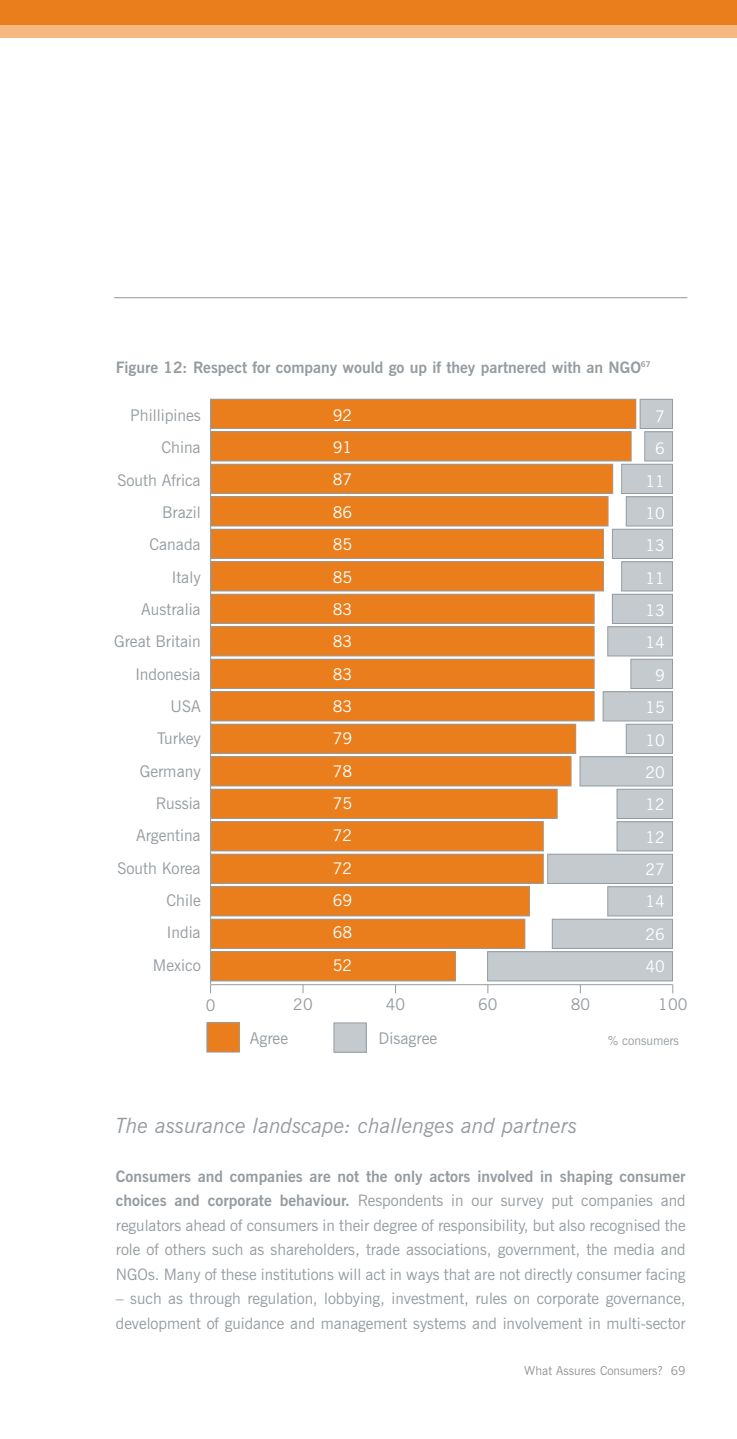
<style>
.page{position:relative;width:737px;height:1439px;background:#fff}
.page>*{position:absolute;margin:0;border:0;box-sizing:border-box;transform-origin:0 0}
.t1{font:italic 21px "News Gothic BT";color:#959ca1}
.t2{font:16.1px/32.4px "News Gothic BT";color:#959ca1;text-align:right}
.t3{font:16.1px/32.4px "News Gothic BT";color:#fff;text-align:justify}
.t4{font:15.75px/24.5px "News Gothic BT";color:#959ca1;text-align:justify}
.t5{font:700 15.75px "News Gothic BT";color:#959ca1}
.t6{font:12.42px "News Gothic BT";color:#959ca1}
.t7{font:12.25px "News Gothic BT";color:#939598}
.s1{font-weight:700}
</style>
<div class="page">
<hr style="left:114px;top:297px;width:573px;height:1px;background:#939598">
<div style="left:0;top:25px;width:737px;height:12px;background:#f5b882"></div>
<div style="left:0;top:0;width:737px;height:25px;background:#ea7e1d"></div>
<hr style="left:210px;top:984px;width:462px;height:1px;background:#959ca1">
<hr style="left:210px;top:399px;width:1px;height:585px;background:#959ca1">
<div style="left:210px;top:399px;width:426px;height:29px;background:#ea7e1d"></div>
<div style="left:210px;top:399px;width:426px;height:30px;border:1px solid #959ca1"></div>
<div style="left:210px;top:432px;width:421px;height:29px;background:#ea7e1d"></div>
<div style="left:210px;top:431px;width:421px;height:30px;border:1px solid #959ca1"></div>
<div style="left:210px;top:951px;width:245px;height:30px;background:#ea7e1d"></div>
<div style="left:210px;top:951px;width:246px;height:30px;border:1px solid #959ca1"></div>
<div style="left:210px;top:919px;width:315px;height:29px;background:#ea7e1d"></div>
<div style="left:210px;top:918px;width:315px;height:31px;border:1px solid #959ca1"></div>
<div style="left:210px;top:886px;width:319px;height:30px;background:#ea7e1d"></div>
<div style="left:210px;top:886px;width:320px;height:30px;border:1px solid #959ca1"></div>
<div style="left:210px;top:854px;width:333px;height:29px;background:#ea7e1d"></div>
<div style="left:210px;top:854px;width:334px;height:30px;border:1px solid #959ca1"></div>
<div style="left:210px;top:821px;width:333px;height:30px;background:#ea7e1d"></div>
<div style="left:210px;top:821px;width:334px;height:30px;border:1px solid #959ca1"></div>
<div style="left:210px;top:789px;width:347px;height:29px;background:#ea7e1d"></div>
<div style="left:210px;top:789px;width:347px;height:30px;border:1px solid #959ca1"></div>
<div style="left:210px;top:756px;width:361px;height:30px;background:#ea7e1d"></div>
<div style="left:210px;top:756px;width:361px;height:30px;border:1px solid #959ca1"></div>
<div style="left:210px;top:724px;width:365px;height:29px;background:#ea7e1d"></div>
<div style="left:210px;top:724px;width:366px;height:30px;border:1px solid #959ca1"></div>
<div style="left:210px;top:692px;width:384px;height:29px;background:#ea7e1d"></div>
<div style="left:210px;top:691px;width:384px;height:30px;border:1px solid #959ca1"></div>
<div style="left:210px;top:659px;width:384px;height:29px;background:#ea7e1d"></div>
<div style="left:210px;top:659px;width:384px;height:30px;border:1px solid #959ca1"></div>
<div style="left:210px;top:627px;width:384px;height:29px;background:#ea7e1d"></div>
<div style="left:210px;top:626px;width:384px;height:30px;border:1px solid #959ca1"></div>
<div style="left:210px;top:594px;width:384px;height:29px;background:#ea7e1d"></div>
<div style="left:210px;top:594px;width:384px;height:30px;border:1px solid #959ca1"></div>
<div style="left:210px;top:562px;width:393px;height:29px;background:#ea7e1d"></div>
<div style="left:210px;top:561px;width:394px;height:30px;border:1px solid #959ca1"></div>
<div style="left:210px;top:529px;width:393px;height:29px;background:#ea7e1d"></div>
<div style="left:210px;top:529px;width:394px;height:30px;border:1px solid #959ca1"></div>
<div style="left:210px;top:497px;width:398px;height:29px;background:#ea7e1d"></div>
<div style="left:210px;top:496px;width:398px;height:30px;border:1px solid #959ca1"></div>
<div style="left:210px;top:464px;width:402px;height:29px;background:#ea7e1d"></div>
<div style="left:210px;top:464px;width:403px;height:30px;border:1px solid #959ca1"></div>
<div style="left:640px;top:399px;width:32px;height:29px;background:#c5cace"></div>
<div style="left:639px;top:399px;width:34px;height:30px;border:1px solid #959ca1"></div>
<div style="left:644px;top:432px;width:28px;height:29px;background:#c5cace"></div>
<div style="left:644px;top:431px;width:29px;height:30px;border:1px solid #959ca1"></div>
<div style="left:487px;top:951px;width:185px;height:30px;background:#c5cace"></div>
<div style="left:487px;top:951px;width:186px;height:30px;border:1px solid #959ca1"></div>
<div style="left:552px;top:919px;width:120px;height:29px;background:#c5cace"></div>
<div style="left:552px;top:919px;width:121px;height:30px;border:1px solid #959ca1"></div>
<div style="left:607px;top:886px;width:65px;height:30px;background:#c5cace"></div>
<div style="left:607px;top:886px;width:66px;height:30px;border:1px solid #959ca1"></div>
<div style="left:547px;top:854px;width:125px;height:29px;background:#c5cace"></div>
<div style="left:547px;top:854px;width:126px;height:30px;border:1px solid #959ca1"></div>
<div style="left:617px;top:821px;width:55px;height:30px;background:#c5cace"></div>
<div style="left:616px;top:821px;width:57px;height:30px;border:1px solid #959ca1"></div>
<div style="left:617px;top:789px;width:55px;height:29px;background:#c5cace"></div>
<div style="left:616px;top:789px;width:57px;height:30px;border:1px solid #959ca1"></div>
<div style="left:580px;top:757px;width:92px;height:29px;background:#c5cace"></div>
<div style="left:579px;top:756px;width:94px;height:30px;border:1px solid #959ca1"></div>
<div style="left:626px;top:724px;width:46px;height:29px;background:#c5cace"></div>
<div style="left:626px;top:724px;width:47px;height:30px;border:1px solid #959ca1"></div>
<div style="left:603px;top:692px;width:69px;height:29px;background:#c5cace"></div>
<div style="left:602px;top:691px;width:71px;height:30px;border:1px solid #959ca1"></div>
<div style="left:631px;top:659px;width:41px;height:29px;background:#c5cace"></div>
<div style="left:630px;top:659px;width:43px;height:30px;border:1px solid #959ca1"></div>
<div style="left:607px;top:627px;width:65px;height:29px;background:#c5cace"></div>
<div style="left:607px;top:626px;width:66px;height:30px;border:1px solid #959ca1"></div>
<div style="left:612px;top:594px;width:60px;height:29px;background:#c5cace"></div>
<div style="left:612px;top:594px;width:61px;height:30px;border:1px solid #959ca1"></div>
<div style="left:621px;top:562px;width:51px;height:29px;background:#c5cace"></div>
<div style="left:621px;top:561px;width:52px;height:30px;border:1px solid #959ca1"></div>
<div style="left:612px;top:529px;width:60px;height:29px;background:#c5cace"></div>
<div style="left:612px;top:529px;width:61px;height:30px;border:1px solid #959ca1"></div>
<div style="left:626px;top:497px;width:46px;height:29px;background:#c5cace"></div>
<div style="left:626px;top:496px;width:47px;height:30px;border:1px solid #959ca1"></div>
<div style="left:621px;top:464px;width:51px;height:29px;background:#c5cace"></div>
<div style="left:621px;top:464px;width:52px;height:30px;border:1px solid #959ca1"></div>
<div style="left:207px;top:1023px;width:32px;height:29px;background:#ea7e1d"></div>
<div style="left:206px;top:1022px;width:34px;height:30px;border:1px solid #959ca1"></div>
<div style="left:334px;top:1023px;width:32px;height:29px;background:#c5cace"></div>
<div style="left:333px;top:1022px;width:34px;height:30px;border:1px solid #959ca1"></div>
<p class="t5" style="left:116px;top:361px;width:536px">Figure 12: Respect for company would go up if they partnered with an NGO<sup>67</sup></p>
<p class="t2" style="left:114px;top:400px;width:88px">Phillipines<br>China<br>South Africa<br>Brazil<br>Canada<br>Italy<br>Australia<br>Great Britain<br>Indonesia<br>USA<br>Turkey<br>Germany<br>Russia<br>Argentina<br>South Korea<br>Chile<br>India<br>Mexico</p>
<p class="t3" style="left:333px;top:400px;width:21px">92<br>91<br>87<br>86<br>85<br>85<br>83<br>83<br>83<br>83<br>79<br>78<br>75<br>72<br>72<br>69<br>68<br>52</p>
<p class="t3" style="left:645px;top:401px;width:21px;text-align:right">7<br>6<br>11<br>10<br>13<br>11<br>13<br>14<br>9<br>15<br>10<br>20<br>12<br>12<br>27<br>14<br>26<br>40</p>
<p class="t2" style="left:206px;top:990px;width:11px">0</p>
<p class="t2" style="left:293px;top:989px;width:21px">20</p>
<p class="t2" style="left:386px;top:989px;width:21px">40</p>
<p class="t2" style="left:478px;top:989px;width:21px">60</p>
<p class="t2" style="left:570px;top:989px;width:21px">80</p>
<p class="t2" style="left:658px;top:989px;width:31px">100</p>
<p class="t2" style="left:250px;top:1023px;width:40px">Agree</p>
<p class="t2" style="left:378px;top:1023px;width:60px">Disagree</p>
<p class="t6" style="left:607px;top:1035px;width:73px">% consumers</p>
<h1 class="t1" style="left:116px;top:1117px;width:463px">The assurance landscape: challenges and partners</h1>
<p class="t4" style="left:116px;top:1165px;width:571px"><span class="s1">Consumers and companies are not the only actors involved in shaping consumer choices and corporate behaviour.</span> Respondents in our survey put companies and regulators ahead of consumers in their degree of responsibility, but also recognised the role of others such as shareholders, trade associations, government, the media and NGOs. Many of these institutions will act in ways that are not directly consumer facing</p>
<p class="t4" style="left:116px;top:1287px;width:571px">– such as through regulation, lobbying, investment, rules on corporate governance, development of guidance and management systems and involvement in multi-sector</p>
<p class="t7" style="left:524px;top:1366px;width:163px">What Assures Consumers? 69</p>
</div>
